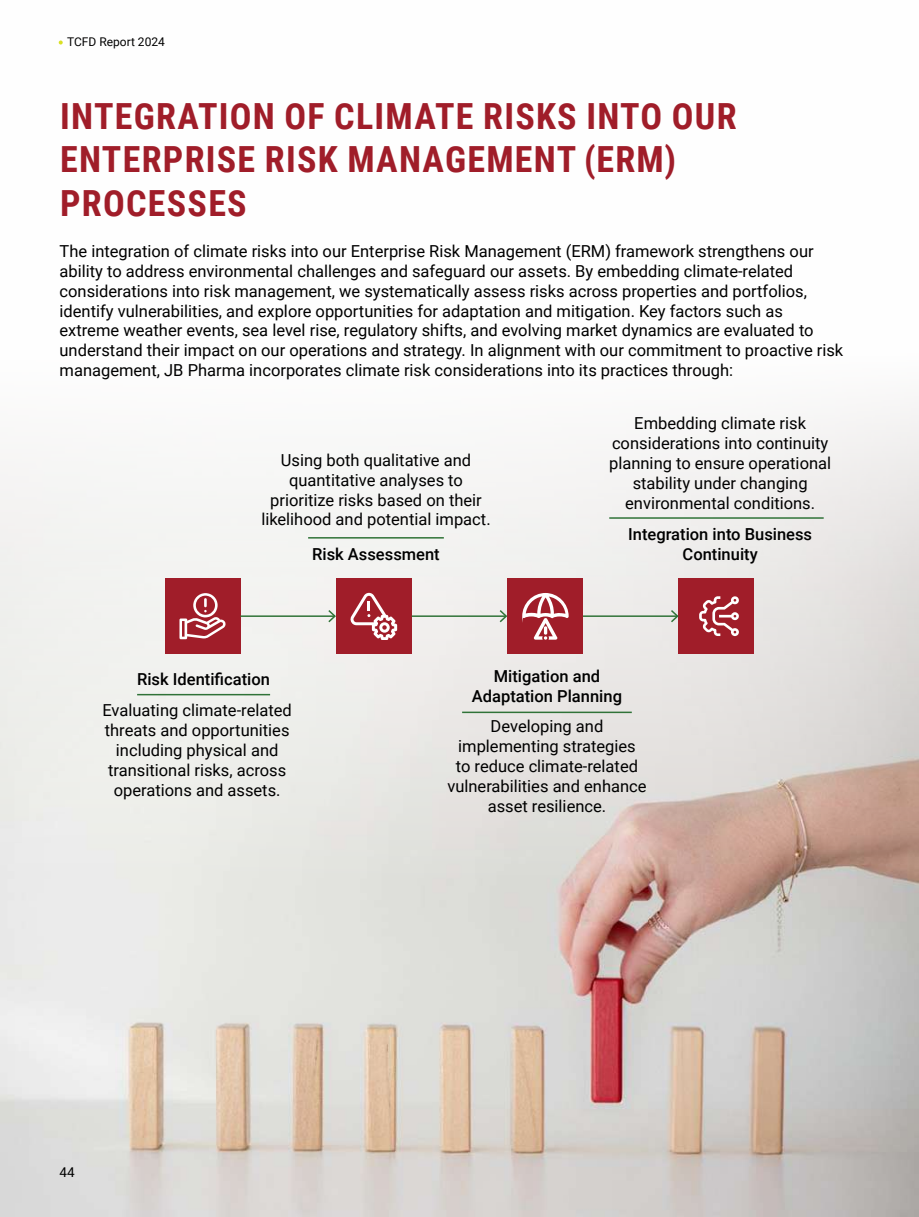
<style>
.page{position:relative;width:919px;height:1217px;background:#fff}
.page>*{position:absolute;margin:0;border:0;box-sizing:border-box;transform-origin:0 0}
.t1{font:700 36px/43.2px "Roboto Condensed";letter-spacing:.035em;color:#a01d29}
.t2{font:16.5px/19.8px "Roboto";color:#000;text-align:center}
.t3{font:500 16.5px/19.8px "Roboto";color:#000;text-align:center}
.t4{font:13.5px "Roboto";color:#000}
.t5{font:12px "Roboto";color:#000}
</style>
<div class="page">
<img style="left:0;top:40px;width:918px;height:1176px">
<div style="left:165px;top:578px;width:75px;height:76px;background:#a01d29"></div>
<div style="left:336px;top:578px;width:75px;height:76px;background:#a01d29"></div>
<div style="left:507px;top:578px;width:76px;height:76px;background:#a01d29"></div>
<div style="left:678px;top:578px;width:76px;height:76px;background:#a01d29"></div>
<svg style="left:179px;top:593px;width:47px;height:46px"></svg>
<svg style="left:350px;top:592px;width:47px;height:47px"></svg>
<svg style="left:522px;top:593px;width:46px;height:46px"></svg>
<svg style="left:699px;top:596px;width:40px;height:40px"></svg>
<hr style="left:240px;top:615px;width:95px;height:1px;background:#307338">
<svg style="left:327px;top:608px;width:9px;height:15px"></svg>
<hr style="left:411px;top:615px;width:95px;height:1px;background:#307338">
<svg style="left:498px;top:608px;width:9px;height:15px"></svg>
<hr style="left:583px;top:615px;width:94px;height:1px;background:#307338">
<svg style="left:669px;top:608px;width:10px;height:15px"></svg>
<hr style="left:137px;top:693px;width:133px;height:2px;background:#307338">
<hr style="left:462px;top:711px;width:169px;height:2px;background:#307338">
<hr style="left:308px;top:537px;width:136px;height:1px;background:#307338">
<hr style="left:609px;top:517px;width:214px;height:1px;background:#307338">
<p class="t5" style="left:67px;top:33px;width:99px">TCFD Report 2024</p>
<h1 class="t1" style="left:60px;top:93px;width:678px">INTEGRATION OF CLIMATE RISKS INTO OUR<br>ENTERPRISE RISK MANAGEMENT (ERM)<br>PROCESSES</h1>
<p class="t2" style="left:60px;top:240px;width:785px;text-align:left">The integration of climate risks into our Enterprise Risk Management (ERM) framework strengthens our ability to address environmental challenges and safeguard our assets. By embedding climate-related considerations into risk management, we systematically assess risks across properties and portfolios, identify vulnerabilities, and explore opportunities for adaptation and mitigation. Key factors such as extreme weather events, sea level rise, regulatory shifts, and evolving market dynamics are evaluated to understand their impact on our operations and strategy. In alignment with our commitment to proactive risk management, JB Pharma incorporates climate risk considerations into its practices through:</p>
<p class="t2" style="left:261px;top:449px;width:231px">Using both qualitative and quantitative analyses to prioritize risks based on their likelihood and potential impact.</p>
<p class="t3" style="left:312px;top:543px;width:129px">Risk Assessment</p>
<p class="t2" style="left:609px;top:413px;width:223px">Embedding climate risk considerations into continuity planning to ensure operational stability under changing environmental conditions.</p>
<p class="t3" style="left:628px;top:523px;width:185px">Integration into Business<br>Continuity</p>
<p class="t3" style="left:137px;top:668px;width:134px">Risk Identification</p>
<p class="t3" style="left:472px;top:665px;width:152px">Mitigation and<br>Adaptation Planning</p>
<p class="t2" style="left:102px;top:699px;width:191px">Evaluating climate-related threats and opportunities including physical and transitional risks, across operations and assets.</p>
<p class="t2" style="left:447px;top:716px;width:201px">Developing and implementing strategies<br>to reduce climate-related vulnerabilities and enhance asset resilience.</p>
<p class="t4" style="left:60px;top:1162px;width:17px">44</p>
</div>
